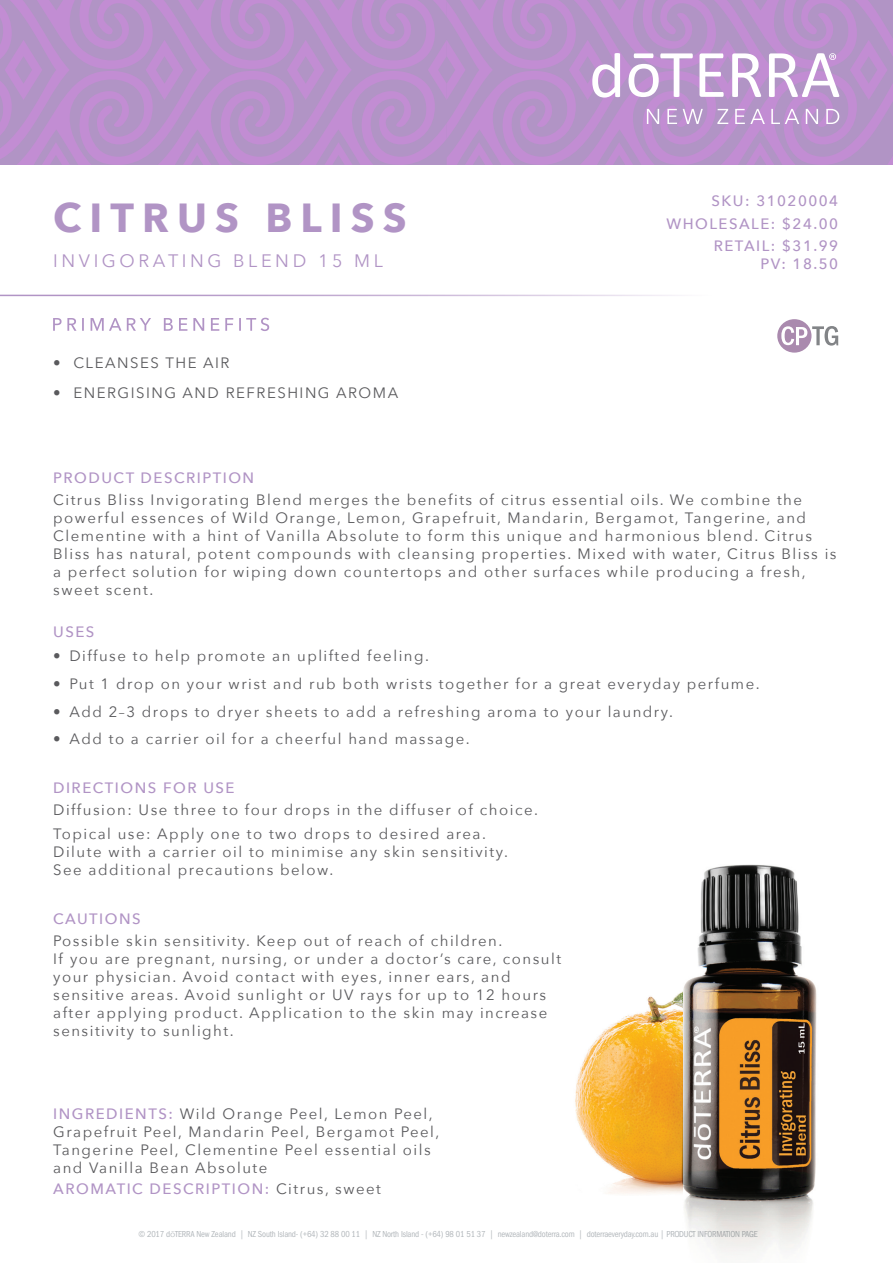
<style>
.page{position:relative;width:893px;height:1263px;background:#fff}
.page>*{position:absolute;margin:0;border:0;box-sizing:border-box;transform-origin:0 0}
.t1{font:700 40.5px "Avenir Next";letter-spacing:.2em;color:#b194c5}
.t2{font:18px "Avenir Next";letter-spacing:.2em;color:#b194c5}
.Body{font:15px/18px "Avenir Next";letter-spacing:.1em;color:#5a5a5d}
.Directions_Bold_Attr{font:15px/18px "Avenir Next";letter-spacing:.1em;color:#5a5a5d}
.Oil_Attribute_Panel{font:15px/18px "Avenir Next";letter-spacing:.1em;color:#5a5a5d}
.Tag_details{font:500 15px/18px "Avenir Next";letter-spacing:.1em;color:#b194c5;text-align:right}
.Purple_Headers{font:500 15px "Avenir Next";letter-spacing:.1em;color:#b194c5}
.Oil_Attribute_Panel-2{font:500 15px "Avenir Next";letter-spacing:.1em;color:#b194c5}
.t3{font:condensed 9px "Franklin Gothic";letter-spacing:-.02em;color:#b2b7bb;scale:.96 1}
.s1{font-weight:500;color:#b194c5}
.s2{font-weight:400;color:#5a5a5d}
.s3{font-family:"Avenir Next";font-stretch:normal}
</style>
<div class="page">
<svg style="left:0;top:0;width:893px;height:165px;background:#ba94cc"></svg>
<img style="left:575px;top:995px;width:102px;height:199px">
<img style="left:677px;top:864px;width:140px;height:391px">
<hr style="left:0;top:295px;width:838px;height:1px;background:#b194c5">
<svg style="left:53px;top:318px;width:216px;height:13px"></svg>
<svg style="left:777px;top:319px;width:61px;height:34px"></svg>
<p class="t1" style="left:53px;top:183px;width:355px">CITRUS BLISS</p>
<p class="t2" style="left:53px;top:246px;width:331px">INVIGORATING BLEND 15 ML</p>
<p class="Body" style="left:53px;top:353px;width:178px">• CLEANSES THE AIR</p>
<p class="Body" style="left:53px;top:383px;width:347px">• ENERGISING AND REFRESHING AROMA</p>
<p class="Tag_details" style="left:711px;top:192px;width:128px">SKU: 31020004</p>
<p class="Tag_details" style="left:666px;top:214px;width:173px">WHOLESALE: $24.00</p>
<p class="Tag_details" style="left:714px;top:236px;width:126px">RETAIL: $31.99<br>PV: 18.50</p>
<p class="Purple_Headers" style="left:53px;top:465px;width:203px">PRODUCT DESCRIPTION</p>
<p class="Body" style="left:53px;top:490px;width:785px">Citrus Bliss Invigorating Blend merges the benefits of citrus essential oils. We combine the powerful essences of Wild Orange, Lemon, Grapefruit, Mandarin, Bergamot, Tangerine, and Clementine with a hint of Vanilla Absolute to form this unique and harmonious blend. Citrus Bliss has natural, potent compounds with cleansing properties. Mixed with water, Citrus Bliss is a perfect solution for wiping down countertops and other surfaces while producing a fresh, sweet scent.</p>
<p class="Purple_Headers" style="left:53px;top:619px;width:43px">USES</p>
<p class="Body" style="left:53px;top:646px;width:377px">• Diffuse to help promote an uplifted feeling.</p>
<p class="Body" style="left:53px;top:674px;width:708px">• Put 1 drop on your wrist and rub both wrists together for a great everyday perfume.</p>
<p class="Body" style="left:53px;top:702px;width:621px">• Add 2–3 drops to dryer sheets to add a refreshing aroma to your laundry.</p>
<p class="Body" style="left:53px;top:730px;width:418px">• Add to a carrier oil for a cheerful hand massage.</p>
<p class="Purple_Headers" style="left:53px;top:775px;width:183px">DIRECTIONS FOR USE</p>
<p class="Directions_Bold_Attr" style="left:53px;top:800px;width:486px">Diffusion: Use three to four drops in the diffuser of choice.</p>
<p class="Directions_Bold_Attr" style="left:53px;top:824px;width:456px">Topical use: Apply one to two drops to desired area.<br>Dilute with a carrier oil to minimise any skin sensitivity.<br>See additional precautions below.</p>
<p class="Purple_Headers" style="left:53px;top:906px;width:89px">CAUTIONS</p>
<p class="Body" style="left:53px;top:931px;width:510px">Possible skin sensitivity. Keep out of reach of children.<br>If you are pregnant, nursing, or under a doctor’s care, consult your physician. Avoid contact with eyes, inner ears, and sensitive areas. Avoid sunlight or UV rays for up to 12 hours after applying product. Application to the skin may increase sensitivity to sunlight.</p>
<p class="Oil_Attribute_Panel" style="left:53px;top:1104px;width:388px"><span class="s1">INGREDIENTS:</span> Wild Orange Peel, Lemon Peel, Grapefruit Peel, Mandarin Peel, Bergamot Peel, Tangerine Peel, Clementine Peel essential oils and Vanilla Bean Absolute</p>
<p class="Oil_Attribute_Panel-2" style="left:53px;top:1176px;width:329px">AROMATIC DESCRIPTION: <span class="s2">Citrus, sweet</span></p>
<p class="t3" style="left:138px;top:1229px;width:647px">© 2017 d<span class="s3">ō</span>TERRA New Zealand | NZ South Island- (+64) 32 88 00 11 | NZ North Island - (+64) 98 01 51 37 | newzealand@doterra.com | doterraeveryday.com.au | PRODUCT INFORMATION PAGE</p>
</div>
